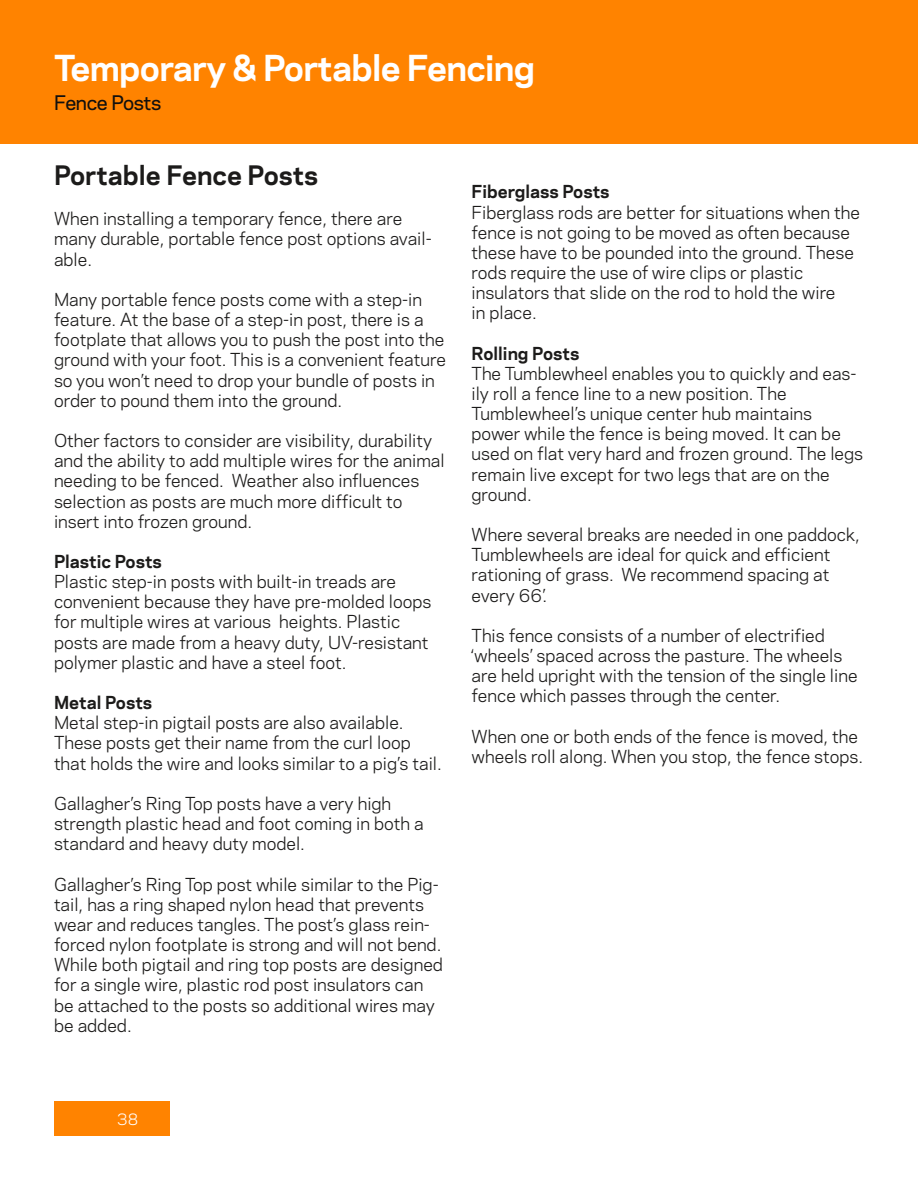
<style>
.page{position:relative;width:918px;height:1188px;background:#fff}
.page>*{position:absolute;margin:0;border:0;box-sizing:border-box;transform-origin:0 0}
.t1{font:700 33.6px "Galaxie Polaris";letter-spacing:-.02em;color:#fff}
.t2{font:700 25.2px "Galaxie Polaris";color:#1c1b1a}
.t3{font:500 18.9px "Galaxie Polaris";letter-spacing:-.02em;color:#12100e}
.t4{font:16.8px/20.1px "Galaxie Polaris";color:#1c1b1a}
.t5{font:700 16.8px "Galaxie Polaris";color:#1c1b1a}
.t6{font:15px "Galaxie Polaris";color:#fff}
</style>
<div class="page">
<div style="left:54px;top:1101px;width:115px;height:35px;background:#ff8300"></div>
<div style="left:0;top:0;width:918px;height:143px;background:#ff8300"></div>
<h1 class="t1" style="left:54px;top:43px;width:482px">Temporary &amp; Portable Fencing</h1>
<p class="t3" style="left:54px;top:89px;width:109px">Fence Posts</p>
<h2 class="t2" style="left:54px;top:156px;width:266px">Portable Fence Posts</h2>
<p class="t4" style="left:54px;top:208px;width:379px">When installing a temporary fence, there are many durable, portable fence post options avail&shy;able.</p>
<p class="t4" style="left:54px;top:288px;width:393px">Many portable fence posts come with a step-in feature. At the base of a step-in post, there is a footplate that allows you to push the post into the ground with your foot. This is a convenient feature so you won’t need to drop your bundle of posts in order to pound them into the ground.</p>
<p class="t4" style="left:54px;top:430px;width:392px">Other factors to consider are visibility, durability and the ability to add multiple wires for the animal needing to be fenced. Weather also influences selection as posts are much more difficult to insert into frozen ground.</p>
<p class="t5" style="left:54px;top:549px;width:109px">Plastic Posts</p>
<p class="t4" style="left:54px;top:571px;width:379px">Plastic step-in posts with built-in treads are convenient because they have pre-molded loops for multiple wires at various heights. Plastic posts are made from a heavy duty, UV-resistant polymer plastic and have a steel foot.</p>
<p class="t5" style="left:54px;top:690px;width:100px">Metal Posts</p>
<p class="t4" style="left:54px;top:712px;width:389px">Metal step-in pigtail posts are also available.<br>These posts get their name from the curl loop that holds the wire and looks similar to a pig’s tail.</p>
<p class="t4" style="left:54px;top:792px;width:371px">Gallagher’s Ring Top posts have a very high strength plastic head and foot coming in both a standard and heavy duty model.</p>
<p class="t4" style="left:54px;top:873px;width:390px">Gallagher’s Ring Top post while similar to the Pig&shy;tail, has a ring shaped nylon head that prevents wear and reduces tangles. The post’s glass rein&shy;forced nylon footplate is strong and will not bend.<br>While both pigtail and ring top posts are designed for a single wire, plastic rod post insulators can be attached to the posts so additional wires may be added.</p>
<p class="t5" style="left:472px;top:179px;width:140px">Fiberglass Posts</p>
<p class="t4" style="left:472px;top:201px;width:390px">Fiberglass rods are better for situations when the fence is not going to be moved as often because these have to be pounded into the ground. These rods require the use of wire clips or plastic insulators that slide on the rod to hold the wire<br>in place.</p>
<p class="t5" style="left:472px;top:341px;width:109px">Rolling Posts</p>
<p class="t4" style="left:472px;top:362px;width:393px">The Tumblewheel enables you to quickly and eas&shy;ily roll a fence line to a new position. The Tumblewheel’s unique center hub maintains power while the fence is being moved. It can be used on flat very hard and frozen ground. The legs remain live except for two legs that are on the ground.</p>
<p class="t4" style="left:472px;top:524px;width:390px">Where several breaks are needed in one paddock, Tumblewheels are ideal for quick and efficient rationing of grass. We recommend spacing at every 66’.</p>
<p class="t4" style="left:472px;top:624px;width:388px">This fence consists of a number of electrified ‘wheels’ spaced across the pasture. The wheels are held upright with the tension of the single line fence which passes through the center.</p>
<p class="t4" style="left:472px;top:725px;width:393px">When one or both ends of the fence is moved, the wheels roll along. When you stop, the fence stops.</p>
<p class="t6" style="left:117px;top:1108px;width:22px">38</p>
</div>
